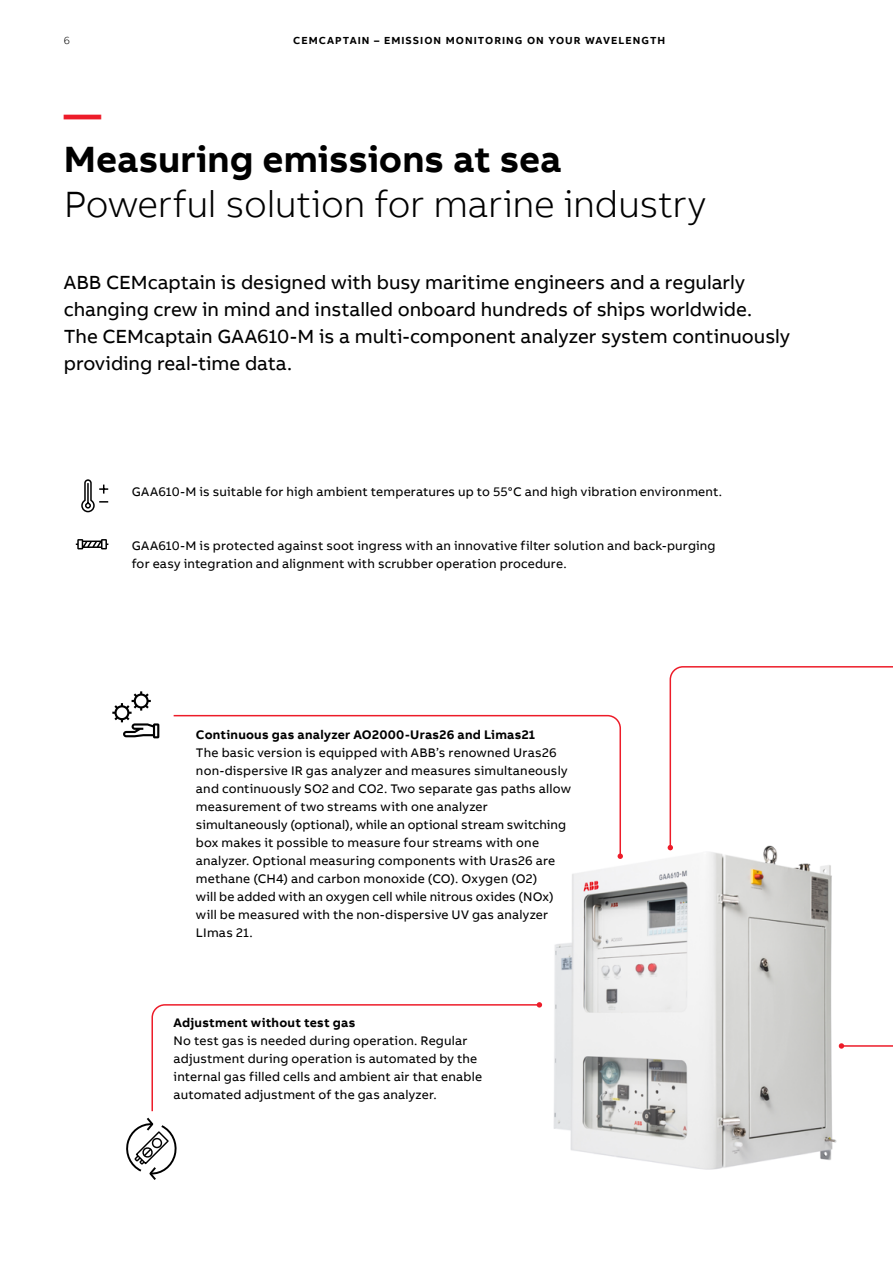
<style>
.page{position:relative;width:893px;height:1263px;background:#fff}
.page>*{position:absolute;margin:0;border:0;box-sizing:border-box;transform-origin:0 0}
.t1{font:300 37.5px "AB Bvoice";letter-spacing:-.01em;color:#000}
.t2{font:700 37.5px "AB Bvoice";color:#000}
.t3{font:700 37.5px "AB Bvoice";color:#ed1c29}
.t4{font:19.5px/27px "AB Bvoice";color:#000}
.t5{font:12.75px/18px "AB Bvoice";letter-spacing:.015em;color:#000}
.t6{font:700 12.75px "AB Bvoice";letter-spacing:.02em;color:#000}
.t7{font:700 10.5px "AB Bvoice";letter-spacing:.1em;color:#000}
.t8{font:300 10.5px "AB Bvoice";color:#000}
</style>
<div class="page">
<img style="left:542px;top:846px;width:297px;height:324px">
<svg style="left:839px;top:1043px;width:54px;height:6px"></svg>
<svg style="left:668px;top:666px;width:225px;height:184px"></svg>
<svg style="left:173px;top:714px;width:449px;height:144px"></svg>
<svg style="left:618px;top:853px;width:5px;height:6px"></svg>
<svg style="left:126px;top:1002px;width:416px;height:178px"></svg>
<svg style="left:81px;top:479px;width:28px;height:34px"></svg>
<svg style="left:76px;top:539px;width:32px;height:10px"></svg>
<svg style="left:112px;top:691px;width:47px;height:47px"></svg>
<p class="t8" style="left:64px;top:34px;width:8px">6</p>
<p class="t7" style="left:293px;top:34px;width:374px">CEMCAPTAIN – EMISSION MONITORING ON YOUR WAVELENGTH</p>
<h1 class="t3" style="left:64px;top:90px;width:39px">—</h1>
<h1 class="t2" style="left:64px;top:135px;width:499px">Measuring emissions at sea</h1>
<h1 class="t1" style="left:64px;top:182px;width:643px">Powerful solution for marine industry</h1>
<p class="t4" style="left:64px;top:269px;width:728px">ABB CEMcaptain is designed with busy maritime engineers and a regularly changing crew in mind and installed onboard hundreds of ships worldwide.<br>The CEMcaptain GAA610-M is a multi-component analyzer system continuously providing real-time data.</p>
<p class="t5" style="left:132px;top:483px;width:592px">GAA610-M is suitable for high ambient temperatures up to 55°C and high vibration environment.</p>
<p class="t5" style="left:132px;top:537px;width:585px">GAA610-M is protected against soot ingress with an innovative filter solution and back-purging for easy integration and alignment with scrubber operation procedure.</p>
<p class="t6" style="left:196px;top:726px;width:341px">Continuous gas analyzer AO2000-Uras26 and Limas21</p>
<p class="t5" style="left:196px;top:744px;width:377px">The basic version is equipped with ABB’s renowned Uras26 non-dispersive IR gas analyzer and measures simultaneously and continuously SO2 and CO2. Two separate gas paths allow measurement of two streams with one analyzer simultaneously (optional), while an optional stream switching box makes it possible to measure four streams with one analyzer. Optional measuring components with Uras26 are methane (CH4) and carbon monoxide (CO). Oxygen (O2)<br>will be added with an oxygen cell while nitrous oxides (NOx) will be measured with the non-dispersive UV gas analyzer LImas 21.</p>
<p class="t6" style="left:174px;top:1014px;width:183px">Adjustment without test gas</p>
<p class="t5" style="left:174px;top:1032px;width:310px">No test gas is needed during operation. Regular adjustment during operation is automated by the internal gas filled cells and ambient air that enable automated adjustment of the gas analyzer.</p>
</div>
